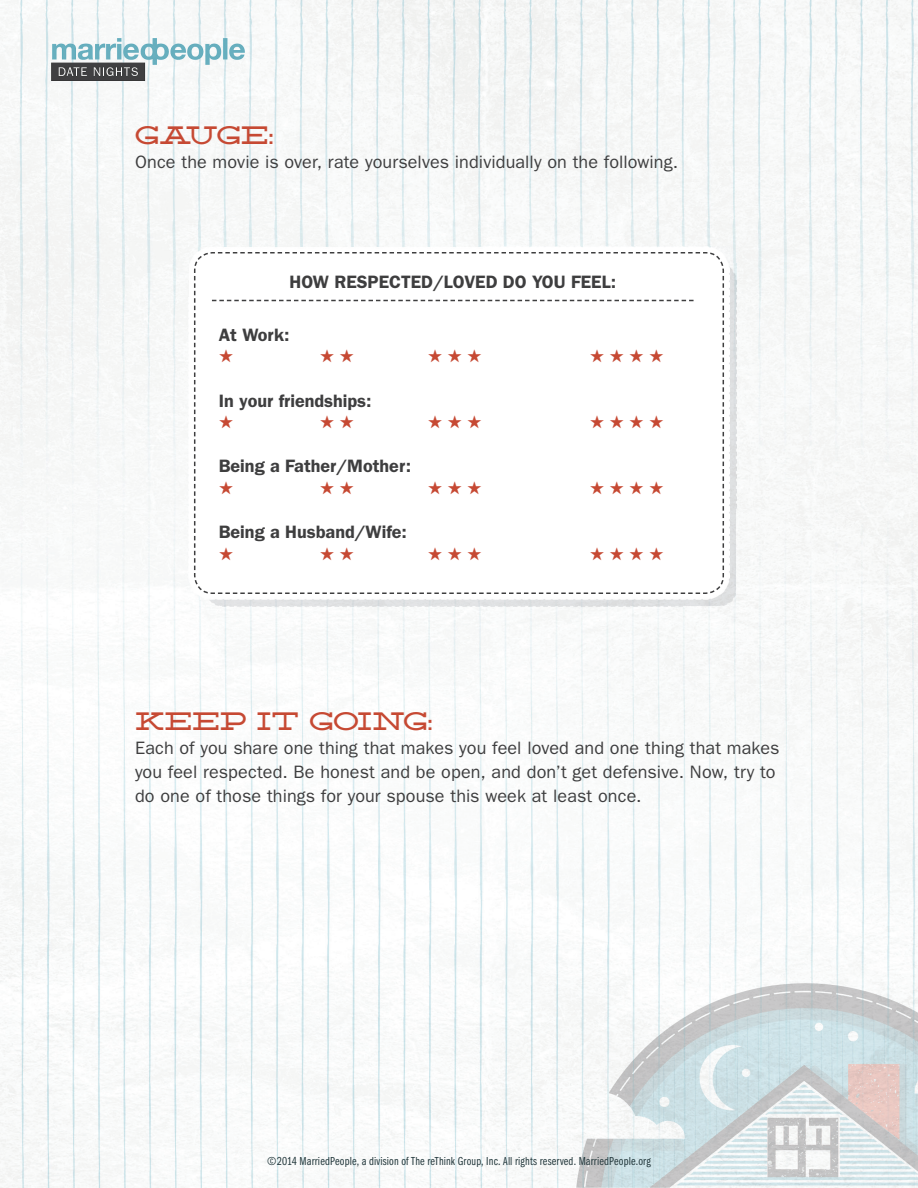
<style>
.page{position:relative;width:918px;height:1188px;background:#fff}
.page>*{position:absolute;margin:0;border:0;box-sizing:border-box;transform-origin:0 0}
.t1{font:24px "Deming EP";color:#c64933}
.t2{font:18px/24px "ITC Franklin Gothic Std";letter-spacing:.005em;color:#3e3e3f}
.t3{font:600 18px "ITC Franklin Gothic Std";color:#3e3e3f}
.t4{font:18px "Zapf Dingbats ITC";color:#c64933}
.t5{font:12px "ITC Franklin Gothic Std Bk Cp";letter-spacing:.015em;color:#23383c}
</style>
<div class="page">
<img style="left:0;top:0;width:918px;height:1188px">
<img style="left:729px;top:264px;width:7px;height:244px">
<img style="left:683px;top:508px;width:53px;height:98px">
<img style="left:206px;top:599px;width:477px;height:7px">
<img style="left:189px;top:247px;width:294px;height:50px">
<img style="left:483px;top:247px;width:246px;height:17px">
<img style="left:189px;top:297px;width:17px;height:302px">
<svg style="left:193px;top:251px;width:532px;height:344px"></svg>
<svg style="left:212px;top:300px;width:482px;height:1px"></svg>
<svg style="left:219px;top:350px;width:14px;height:13px"></svg>
<svg style="left:321px;top:350px;width:33px;height:13px"></svg>
<svg style="left:219px;top:415px;width:14px;height:13px"></svg>
<svg style="left:321px;top:415px;width:33px;height:13px"></svg>
<svg style="left:219px;top:481px;width:14px;height:13px"></svg>
<svg style="left:321px;top:481px;width:33px;height:13px"></svg>
<svg style="left:219px;top:547px;width:14px;height:13px"></svg>
<svg style="left:321px;top:547px;width:33px;height:13px"></svg>
<h1 class="t1" style="left:135px;top:121px;width:140px">GAUGE:</h1>
<p class="t2" style="left:135px;top:150px;width:545px">Once the movie is over, rate yourselves individually on the following.</p>
<p class="t3" style="left:289px;top:271px;width:328px">HOW RESPECTED/LOVED DO YOU FEEL:</p>
<p class="t3" style="left:219px;top:324px;width:72px">At Work:</p>
<p class="t3" style="left:219px;top:390px;width:154px">In your friendships:</p>
<p class="t3" style="left:219px;top:455px;width:194px">Being a Father/Mother:</p>
<p class="t3" style="left:219px;top:521px;width:190px">Being a Husband/Wife:</p>
<p class="t4" style="left:428px;top:348px;width:56px">★ ★ ★</p>
<p class="t4" style="left:590px;top:348px;width:75px">★ ★ ★ ★</p>
<p class="t4" style="left:428px;top:413px;width:56px">★ ★ ★</p>
<p class="t4" style="left:590px;top:413px;width:75px">★ ★ ★ ★</p>
<p class="t4" style="left:428px;top:479px;width:56px">★ ★ ★</p>
<p class="t4" style="left:590px;top:479px;width:75px">★ ★ ★ ★</p>
<p class="t4" style="left:428px;top:545px;width:56px">★ ★ ★</p>
<p class="t4" style="left:590px;top:545px;width:75px">★ ★ ★ ★</p>
<h1 class="t1" style="left:135px;top:708px;width:299px">KEEP IT GOING:</h1>
<p class="t2" style="left:135px;top:736px;width:646px">Each of you share one thing that makes you feel loved and one thing that makes you feel respected. Be honest and be open, and don’t get defensive. Now, try to do one of those things for your spouse this week at least once.</p>
<p class="t5" style="left:267px;top:1154px;width:385px">©2014 MarriedPeople, a division of The reThink Group, Inc. All rights reserved. MarriedPeople.org</p>
</div>
